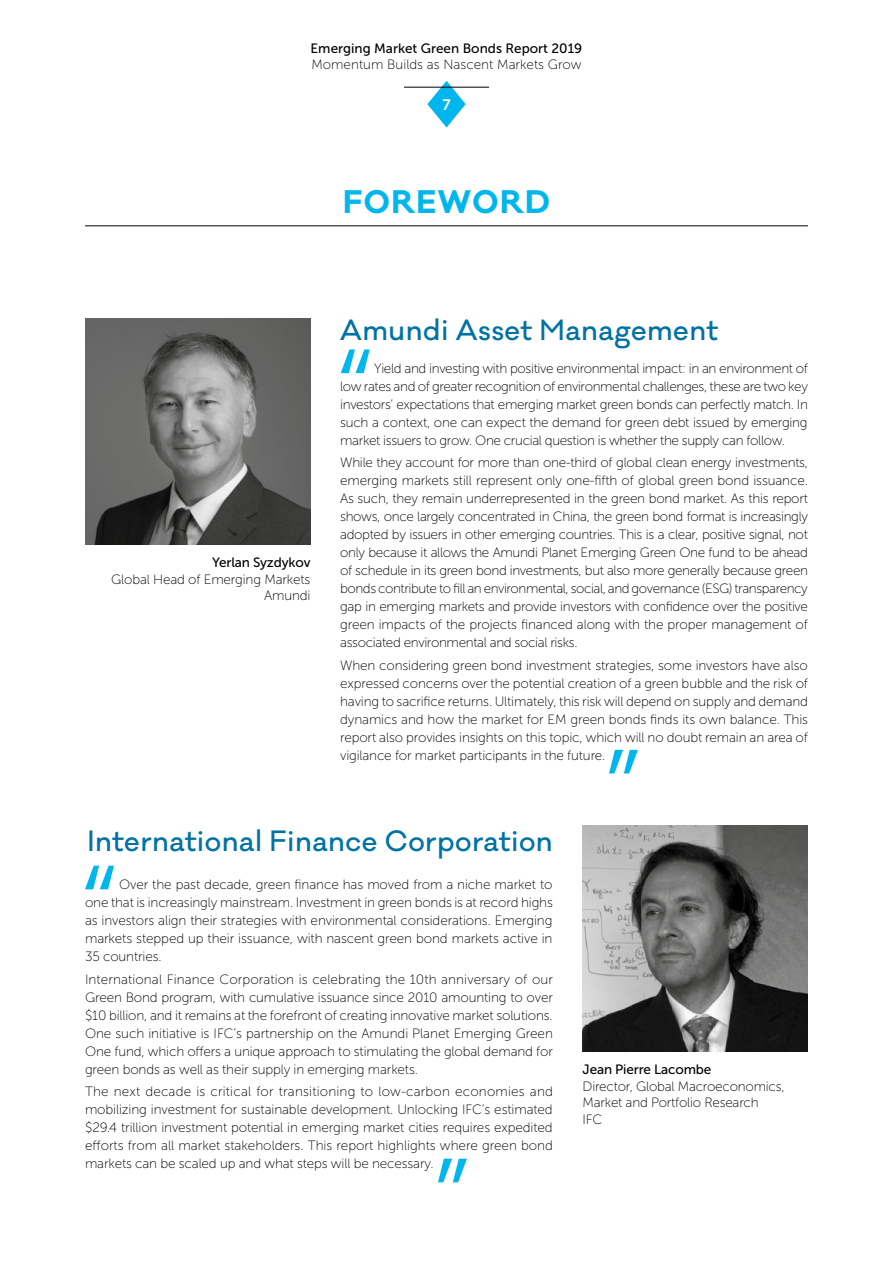
<style>
.page{position:relative;width:893px;height:1263px;background:#fff}
.page>*{position:absolute;margin:0;border:0;box-sizing:border-box;transform-origin:0 0}
.t1{font:90px "Galano Classic";color:#00b6ed}
.t2{font:700 30px "Galano Classic";letter-spacing:.05em;color:#00b6ed}
.t3{font:500 27px "Galano Classic";letter-spacing:.02em;color:#0072a3}
.t4{font:15px "Museo Sans 700";color:#fff}
.t5{font:13.5px/18px "Museo Sans 100";letter-spacing:-.01em;color:#000;text-align:justify}
.t6{font:13.5px "Museo Sans 500";letter-spacing:-.005em;color:#000}
</style>
<div class="page">
<svg style="left:427px;top:81px;width:39px;height:47px"></svg>
<hr style="left:404px;top:87px;width:85px;height:1px;background:#000">
<hr style="left:85px;top:226px;width:723px;height:1px;background:#000">
<img style="left:583px;top:826px;width:225px;height:225px">
<img style="left:85px;top:319px;width:225px;height:225px">
<p class="t6" style="left:311px;top:41px;width:273px">Emerging Market Green Bonds Report 2019</p>
<p class="t5" style="left:311px;top:55px;width:272px">Momentum Builds as Nascent Markets Grow</p>
<p class="t4" style="left:442px;top:96px;width:10px">7</p>
<h2 class="t2" style="left:343px;top:181px;width:208px">FOREWORD</h2>
<p class="t6" style="left:212px;top:555px;width:100px">Yerlan Syzdykov</p>
<p class="t5" style="left:111px;top:571px;width:201px;line-height:16.5px;text-align:right">Global Head of Emerging Markets<br>Amundi</p>
<h3 class="t3" style="left:340px;top:312px;width:379px">Amundi Asset Management</h3>
<h1 class="t1" style="left:336px;top:326px;width:39px">“</h1>
<p class="t5" style="left:340px;top:360px;width:469px;text-indent:34px">Yield and investing with positive environmental impact: in an environment of low rates and of greater recognition of environmental challenges, these are two key investors’ expectations that emerging market green bonds can perfectly match. In such a context, one can expect the demand for green debt issued by emerging market issuers to grow. One crucial question is whether the supply can follow.</p>
<p class="t5" style="left:340px;top:454px;width:469px">While they account for more than one-third of global clean energy investments, emerging markets still represent only one-fifth of global green bond issuance.<br>As such, they remain underrepresented in the green bond market. As this report shows, once largely concentrated in China, the green bond format is increasingly adopted by issuers in other emerging countries. This is a clear, positive signal, not only because it allows the Amundi Planet Emerging Green One fund to be ahead of schedule in its green bond investments, but also more generally because green bonds contribute to fill an environmental, social, and governance (ESG) transparency gap in emerging markets and provide investors with confidence over the positive green impacts of the projects financed along with the proper management of associated environmental and social risks.</p>
<p class="t5" style="left:340px;top:656px;width:469px">When considering green bond investment strategies, some investors have also expressed concerns over the potential creation of a green bubble and the risk of having to sacrifice returns. Ultimately, this risk will depend on supply and demand dynamics and how the market for EM green bonds finds its own balance. This report also provides insights on this topic, which will no doubt remain an area of vigilance for market participants in the future.</p>
<h1 class="t1" style="left:605px;top:727px;width:39px">”</h1>
<h3 class="t3" style="left:87px;top:824px;width:467px">International Finance Corporation</h3>
<h1 class="t1" style="left:81px;top:842px;width:39px">“</h1>
<p class="t5" style="left:85px;top:876px;width:469px;text-indent:34px">Over the past decade, green finance has moved from a niche market to one that is increasingly mainstream. Investment in green bonds is at record highs as investors align their strategies with environmental considerations. Emerging markets stepped up their issuance, with nascent green bond markets active in 35 countries.</p>
<p class="t5" style="left:85px;top:970px;width:469px">International Finance Corporation is celebrating the 10th anniversary of our Green Bond program, with cumulative issuance since 2010 amounting to over $10 billion, and it remains at the forefront of creating innovative market solutions.<br>One such initiative is IFC’s partnership on the Amundi Planet Emerging Green One fund, which offers a unique approach to stimulating the global demand for green bonds as well as their supply in emerging markets.</p>
<p class="t5" style="left:85px;top:1082px;width:469px">The next decade is critical for transitioning to low-carbon economies and mobilizing investment for sustainable development. Unlocking IFC’s estimated $29.4 trillion investment potential in emerging market cities requires expedited efforts from all market stakeholders. This report highlights where green bond markets can be scaled up and what steps will be necessary.</p>
<h1 class="t1" style="left:434px;top:1135px;width:39px">”</h1>
<p class="t6" style="left:583px;top:1062px;width:130px">Jean Pierre Lacombe</p>
<p class="t5" style="left:583px;top:1078px;width:204px;line-height:16.5px;text-align:left">Director, Global Macroeconomics,<br>Market and Portfolio Research<br>IFC</p>
</div>
